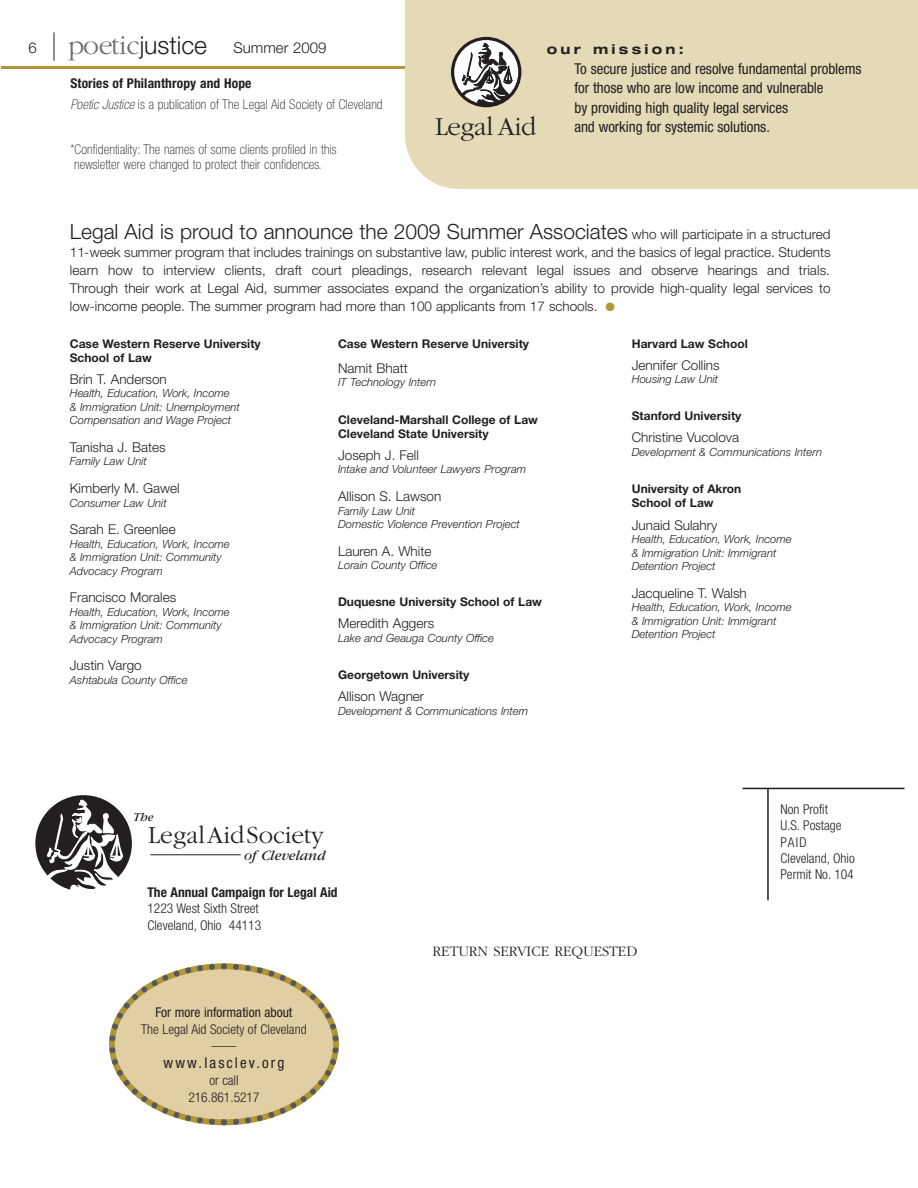
<style>
.page{position:relative;width:918px;height:1188px;background:#fff}
.page>*{position:absolute;margin:0;border:0;box-sizing:border-box;transform-origin:0 0}
.t1{font:300 27px "Garamond";letter-spacing:-.02em;color:#231f20}
.t2{font:300 25.5px "Garamond";color:#231f20}
.t3{font:300 21px "Helvetica Neue LT";color:#231f20}
.t4{font:condensed 15px/19.5px "Helvetica Neue LT";letter-spacing:-.005em;color:#231f20}
.t5{font:300 15px "Helvetica Neue LT";color:#231f20}
.t6{font:300 15px "Garamond";color:#231f20}
.t7{font:condensed 15px "Helvetica Neue LT";letter-spacing:.145em;color:#231f20}
.t8{font:italic 14.85px "Garamond";color:#231f20}
.t9{font:300 13.5px/18px "Helvetica Neue LT";color:#231f20;text-align:justify}
.t10{font:100 condensed 13.5px/15px "Helvetica Neue LT";letter-spacing:.01em;color:#231f20}
.t11{font:300 condensed 13.5px/16.2px "Helvetica Neue LT";color:#231f20}
.t12{font:700 condensed 13.5px "Helvetica Neue LT";letter-spacing:.01em;color:#231f20}
.t13{font:condensed 13.5px "Helvetica Neue LT";color:#231f20}
.t14{font:700 expanded 13.5px "Helvetica Neue LT";letter-spacing:.245em;color:#231f20}
.t15{font:italic 12.75px "Garamond";color:#231f20}
.t16{font:300 condensed 12.45px "Helvetica Neue LT";color:#231f20}
.t17{font:700 12px/14.2px "Helvetica Neue LT";color:#231f20}
.t18{font:italic 300 11.25px/13.5px "Helvetica Neue LT";color:#231f20}
.s1{font-family:"Garamond";font-size:28.2px;color:#6c6d70}
.s2{font-size:24.75px}
.s3{font-style:italic}
.s4{font-size:13.5px}
.s5{color:#b19539}
</style>
<div class="page">
<hr style="left:1px;top:66px;width:890px;height:3px;background:#b19539">
<svg style="left:54px;top:32px;width:1px;height:29px"></svg>
<div style="left:405px;top:0;width:513px;height:189px;background:#e5dab7"></div>
<svg style="left:35px;top:793px;width:99px;height:97px"></svg>
<hr style="left:742px;top:788px;width:162px;height:1px;background:#231f20">
<hr style="left:767px;top:788px;width:2px;height:112px;background:#231f20">
<hr style="left:150px;top:854px;width:91px;height:1px;background:#231f20">
<svg style="left:109px;top:963px;width:230px;height:163px"></svg>
<svg style="left:452px;top:38px;width:68px;height:68px"></svg>
<div style="left:451px;top:37px;width:70px;height:70px;border:3px solid #231f20;border-radius:50%"></div>
<svg style="left:449px;top:43px;width:63px;height:67px"></svg>
<hr style="left:0;top:0;width:1px;height:759px;background:#e5dab7">
<h3 class="t5" style="left:28px;top:42px;width:299px">6 <span class="s1">poetic</span><span class="s2">justice</span> Summer 2009</h3>
<p class="t14" style="left:547px;top:45px;width:139px">our mission:</p>
<h3 class="t4" style="left:574px;top:60px;width:289px">To secure justice and resolve fundamental problems for those who are low income and vulnerable<br>by providing high quality legal services<br>and working for systemic solutions.</h3>
<p class="t12" style="left:70px;top:78px;width:183px">Stories of Philanthropy and Hope</p>
<p class="t10" style="left:70px;top:98px;width:314px"><span class="s3">Poetic Justice</span> is a publication of The Legal Aid Society of Cleveland</p>
<p class="t10" style="left:70px;top:143px;width:268px">*Confidentiality: The names of some clients profiled in this newsletter were changed to protect their confidences.</p>
<h1 class="t1" style="left:435px;top:110px;width:103px">Legal Aid</h1>
<h3 class="t3" style="left:70px;top:224px;width:762px">Legal Aid is proud to announce the 2009 Summer Associates <span class="s4">who will participate in a structured</span></h3>
<p class="t9" style="left:70px;top:245px;width:762px">11-week summer program that includes trainings on substantive law, public interest work, and the basics of legal practice. Students learn how to interview clients, draft court pleadings, research relevant legal issues and observe hearings and trials.<br>Through their work at Legal Aid, summer associates expand the organization’s ability to provide high-quality legal services to low-income people. The summer program had more than 100 applicants from 17 schools. <span class="s5">●</span></p>
<p class="t17" style="left:70px;top:337px;width:193px">Case Western Reserve University<br>School of Law</p>
<p class="t9" style="left:70px;top:371px;width:99px">Brin T. Anderson</p>
<p class="t18" style="left:70px;top:388px;width:172px">Health, Education, Work, Income<br>&amp; Immigration Unit: Unemployment<br>Compensation and Wage Project</p>
<p class="t9" style="left:70px;top:439px;width:97px">Tanisha J. Bates</p>
<p class="t18" style="left:70px;top:456px;width:79px">Family Law Unit</p>
<p class="t9" style="left:70px;top:481px;width:111px">Kimberly M. Gawel</p>
<p class="t18" style="left:70px;top:497px;width:98px">Consumer Law Unit</p>
<p class="t9" style="left:70px;top:522px;width:107px">Sarah E. Greenlee</p>
<p class="t18" style="left:70px;top:538px;width:161px">Health, Education, Work, Income &amp; Immigration Unit: Community<br>Advocacy Program</p>
<p class="t9" style="left:70px;top:590px;width:108px">Francisco Morales</p>
<p class="t18" style="left:70px;top:606px;width:161px">Health, Education, Work, Income &amp; Immigration Unit: Community<br>Advocacy Program</p>
<p class="t9" style="left:70px;top:658px;width:73px">Justin Vargo</p>
<p class="t18" style="left:70px;top:674px;width:119px">Ashtabula County Office</p>
<p class="t17" style="left:338px;top:337px;width:193px">Case Western Reserve University</p>
<p class="t9" style="left:338px;top:360px;width:71px">Namit Bhatt</p>
<p class="t18" style="left:338px;top:377px;width:99px">IT Technology Intern</p>
<p class="t17" style="left:338px;top:413px;width:201px">Cleveland-Marshall College of Law<br>Cleveland State University</p>
<p class="t9" style="left:338px;top:447px;width:82px">Joseph J. Fell</p>
<p class="t18" style="left:338px;top:464px;width:190px">Intake and Volunteer Lawyers Program</p>
<p class="t9" style="left:338px;top:488px;width:105px">Allison S. Lawson</p>
<p class="t18" style="left:338px;top:505px;width:183px">Family Law Unit<br>Domestic Violence Prevention Project</p>
<p class="t9" style="left:338px;top:543px;width:95px">Lauren A. White</p>
<p class="t18" style="left:338px;top:559px;width:101px">Lorain County Office</p>
<p class="t17" style="left:338px;top:596px;width:205px">Duquesne University School of Law</p>
<p class="t9" style="left:338px;top:616px;width:98px">Meredith Aggers</p>
<p class="t18" style="left:338px;top:632px;width:157px">Lake and Geauga County Office</p>
<p class="t17" style="left:338px;top:669px;width:133px">Georgetown University</p>
<p class="t9" style="left:338px;top:689px;width:88px">Allison Wagner</p>
<p class="t18" style="left:338px;top:705px;width:192px">Development &amp; Communications Intern</p>
<p class="t15" style="left:133px;top:813px;width:22px">The</p>
<h2 class="t2" style="left:148px;top:819px;width:177px">LegalAidSociety</h2>
<h3 class="t8" style="left:244px;top:851px;width:83px">of Cleveland</h3>
<p class="t12" style="left:147px;top:887px;width:192px">The Annual Campaign for Legal Aid</p>
<p class="t11" style="left:147px;top:901px;width:115px">1223 West Sixth Street<br>Cleveland, Ohio 44113</p>
<p class="t17" style="left:632px;top:337px;width:118px">Harvard Law School</p>
<p class="t9" style="left:632px;top:357px;width:89px">Jennifer Collins</p>
<p class="t18" style="left:632px;top:374px;width:88px">Housing Law Unit</p>
<p class="t17" style="left:632px;top:410px;width:111px">Stanford University</p>
<p class="t9" style="left:632px;top:430px;width:109px">Christine Vucolova</p>
<p class="t18" style="left:632px;top:446px;width:192px">Development &amp; Communications Intern</p>
<p class="t17" style="left:632px;top:483px;width:111px">University of Akron<br>School of Law</p>
<p class="t9" style="left:632px;top:517px;width:87px">Junaid Sulahry</p>
<p class="t18" style="left:632px;top:533px;width:161px">Health, Education, Work, Income &amp; Immigration Unit: Immigrant<br>Detention Project</p>
<p class="t9" style="left:632px;top:585px;width:117px">Jacqueline T. Walsh</p>
<p class="t18" style="left:632px;top:601px;width:161px">Health, Education, Work, Income &amp; Immigration Unit: Immigrant<br>Detention Project</p>
<p class="t11" style="left:781px;top:803px;width:76px">Non Profit<br>U.S. Postage<br>PAID<br>Cleveland, Ohio<br>Permit No. 104</p>
<p class="t13" style="left:156px;top:1008px;width:138px">For more information about</p>
<p class="t11" style="left:141px;top:1022px;width:167px">The Legal Aid Society of Cleveland</p>
<p class="t16" style="left:212px;top:1041px;width:26px">——</p>
<h3 class="t7" style="left:163px;top:1057px;width:123px">www.lasclev.org</h3>
<p class="t11" style="left:188px;top:1073px;width:73px;line-height:17.4px;text-align:center">or call<br>216.861.5217</p>
<h3 class="t6" style="left:433px;top:942px;width:206px">RETURN SERVICE REQUESTED</h3>
</div>
